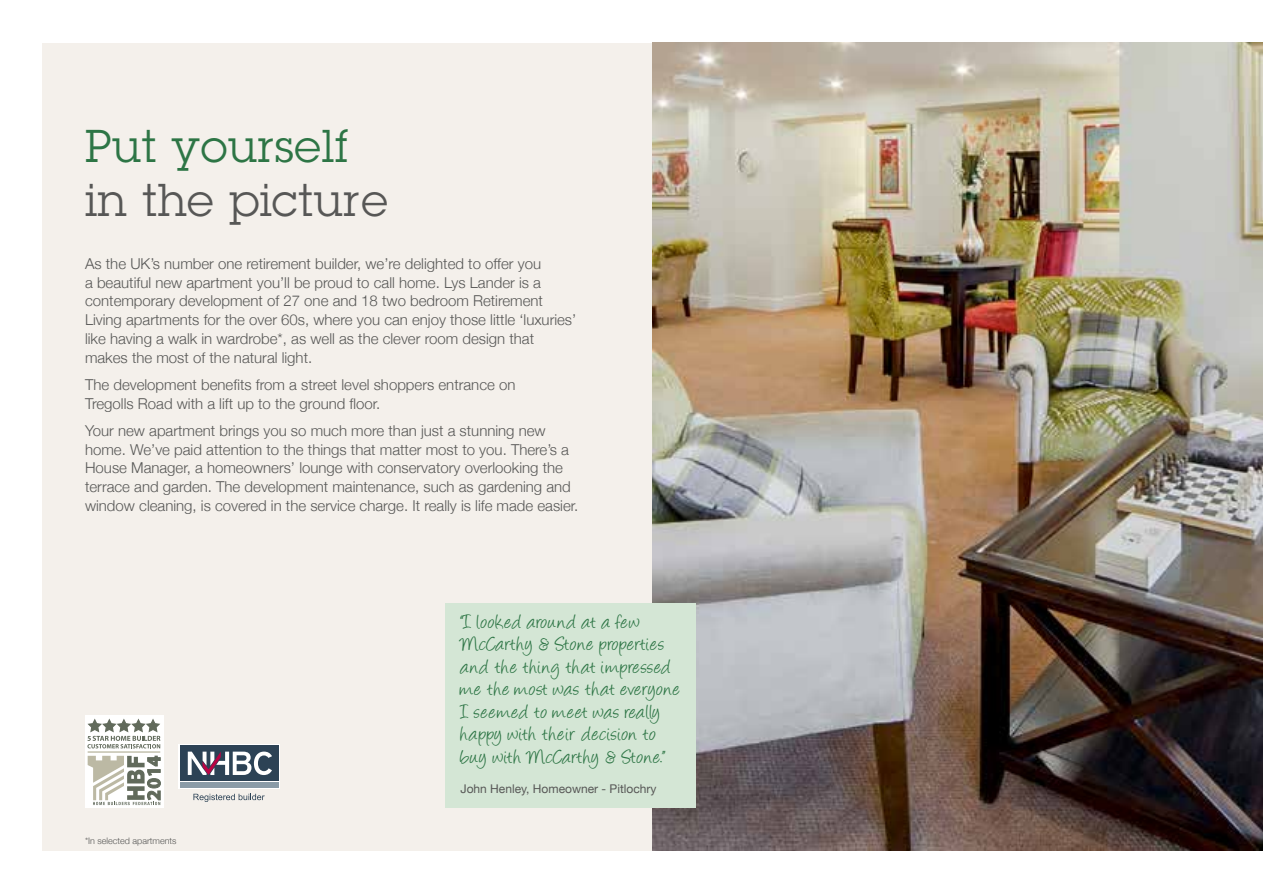
<style>
.page{position:relative;width:1263px;height:893px;background:#fff}
.page>*{position:absolute;margin:0;border:0;box-sizing:border-box;transform-origin:0 0}
.t1{font:45px "Lubalin Graph Std";letter-spacing:.02em;color:#575756}
.t2{font:45px "Lubalin Graph Std";letter-spacing:.02em;color:#2d7545}
.t3{font:22.5px/22.5px "Angelina";letter-spacing:.04em;color:#2d7545}
.t4{font:300 15px/18.8px "Helvetica Neue";color:#575756}
.t5{font:12px "Helvetica Neue";color:#575756}
.t6{font:300 9px "Helvetica Neue";color:#575756}
</style>
<div class="page">
<div style="left:43px;top:43px;width:1220px;height:807px;background:#f4f0eb"></div>
<img style="left:653px;top:43px;width:610px;height:807px">
<div style="left:85px;top:716px;width:78px;height:92px;background:#fff"></div>
<hr style="left:88px;top:751px;width:72px;height:2px;background:#bcb9a4">
<svg style="left:87px;top:718px;width:73px;height:30px"></svg>
<svg style="left:88px;top:755px;width:73px;height:50px"></svg>
<svg style="left:179px;top:744px;width:101px;height:45px"></svg>
<div style="left:180px;top:746px;width:98px;height:35px;background:#2c4255"></div>
<div style="left:180px;top:782px;width:98px;height:6px;background:#8a9ba7"></div>
<svg style="left:188px;top:752px;width:84px;height:23px"></svg>
<svg style="left:193px;top:794px;width:72px;height:8px"></svg>
<div style="left:446px;top:603px;width:250px;height:204px;background:#d4e6d5"></div>
<h1 class="t2" style="left:85px;top:118px;width:265px">Put yourself</h1>
<h1 class="t1" style="left:85px;top:172px;width:304px">in the picture</h1>
<p class="t4" style="left:85px;top:254px;width:493px">As the UK’s number one retirement builder, we’re delighted to offer you<br>a beautiful new apartment you’ll be proud to call home. Lys Lander is a contemporary development of 27 one and 18 two bedroom Retirement Living apartments for the over 60s, where you can enjoy those little ‘luxuries’ like having a walk in wardrobe*, as well as the clever room design that makes the most of the natural light.</p>
<p class="t4" style="left:85px;top:375px;width:432px">The development benefits from a street level shoppers entrance on<br>Tregolls Road with a lift up to the ground floor.</p>
<p class="t4" style="left:85px;top:421px;width:495px">Your new apartment brings you so much more than just a stunning new home. We’ve paid attention to the things that matter most to you. There’s a House Manager, a homeowners’ lounge with conservatory overlooking the terrace and garden. The development maintenance, such as gardening and window cleaning, is covered in the service charge. It really is life made easier.</p>
<p class="t6" style="left:85px;top:835px;width:93px">*In selected apartments</p>
<h2 class="t3" style="left:460px;top:613px;width:221px">“I looked around at a few<br>McCarthy &amp; Stone properties and the thing that impressed me the most was that everyone<br>I seemed to meet was really happy with their decision to buy with McCarthy &amp; Stone.”</h2>
<p class="t5" style="left:460px;top:782px;width:198px">John Henley, Homeowner - Pitlochry</p>
</div>
